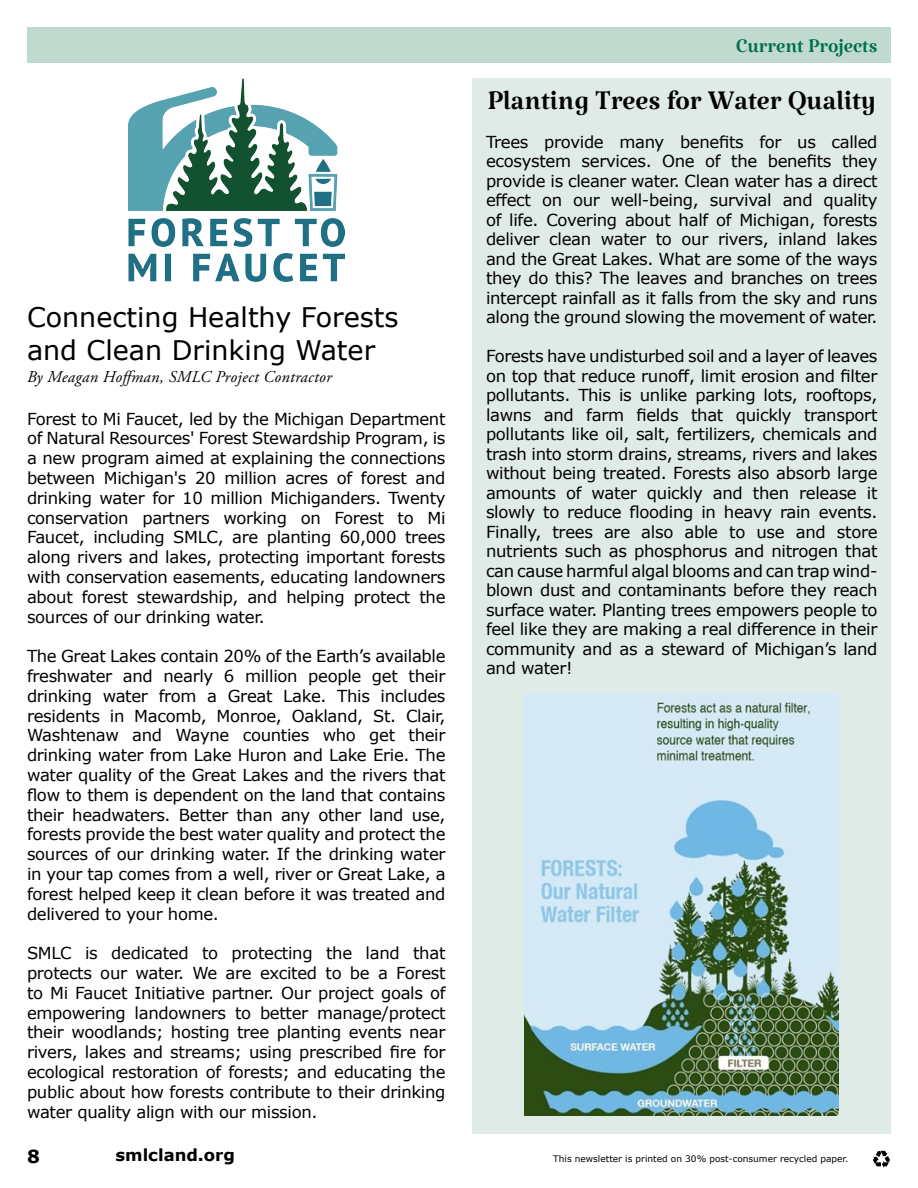
<style>
.page{position:relative;width:918px;height:1188px;background:#fff}
.page>*{position:absolute;margin:0;border:0;box-sizing:border-box;transform-origin:0 0}
.t1{font:37.5px "Katibeh";color:#000}
.t2{font:27px/32.4px "Verdana";color:#000}
.t3{font:27px "Katibeh";color:#00704a}
.t4{font:700 18px "Verdana";color:#000}
.t5{font:16.5px/19.8px "Verdana";letter-spacing:-.02em;color:#000;text-align:justify}
.t6{font:italic 16.5px "Adobe Garamond Pro";letter-spacing:.02em;color:#000}
.t7{font:700 16.5px "Verdana";color:#000}
.t8{font:9px "Verdana";color:#000}
</style>
<div class="page">
<svg style="left:873px;top:1151px;width:17px;height:17px"></svg>
<div style="left:27px;top:27px;width:864px;height:35px;background:#c1dad0"></div>
<img style="left:128px;top:79px;width:216px;height:203px">
<div style="left:472px;top:79px;width:419px;height:1055px;background:#dfebe6"></div>
<img style="left:525px;top:693px;width:314px;height:423px">
<h2 class="t2" style="left:27px;top:301px;width:373px">Connecting Healthy Forests and Clean Drinking Water</h2>
<p class="t6" style="left:27px;top:367px;width:306px">By Meagan Hoffman, SMLC Project Contractor</p>
<p class="t5" style="left:27px;top:409px;width:420px">Forest to Mi Faucet, led by the Michigan Department of Natural Resources' Forest Stewardship Program, is a new program aimed at explaining the connections between Michigan's 20 million acres of forest and drinking water for 10 million Michiganders. Twenty conservation partners working on Forest to Mi Faucet, including SMLC, are planting 60,000 trees along rivers and lakes, protecting important forests with conservation easements, educating landowners about forest stewardship, and helping protect the sources of our drinking water.</p>
<p class="t5" style="left:27px;top:646px;width:420px">The Great Lakes contain 20% of the Earth’s available freshwater and nearly 6 million people get their drinking water from a Great Lake. This includes residents in Macomb, Monroe, Oakland, St. Clair, Washtenaw and Wayne counties who get their drinking water from Lake Huron and Lake Erie. The water quality of the Great Lakes and the rivers that flow to them is dependent on the land that contains their headwaters. Better than any other land use, forests provide the best water quality and protect the sources of our drinking water. If the drinking water in your tap comes from a well, river or Great Lake, a forest helped keep it clean before it was treated and delivered to your home.</p>
<p class="t5" style="left:27px;top:943px;width:420px">SMLC is dedicated to protecting the land that protects our water. We are excited to be a Forest to Mi Faucet Initiative partner. Our project goals of empowering landowners to better manage/protect their woodlands; hosting tree planting events near rivers, lakes and streams; using prescribed fire for ecological restoration of forests; and educating the public about how forests contribute to their drinking water quality align with our mission.</p>
<h2 class="t3" style="left:736px;top:26px;width:143px">Current Projects</h2>
<h1 class="t1" style="left:487px;top:74px;width:390px">Planting Trees for Water Quality</h1>
<p class="t5" style="left:486px;top:132px;width:393px">Trees provide many benefits for us called ecosystem services. One of the benefits they provide is cleaner water. Clean water has a direct effect on our well-being, survival and quality of life. Covering about half of Michigan, forests deliver clean water to our rivers, inland lakes and the Great Lakes. What are some of the ways they do this? The leaves and branches on trees intercept rainfall as it falls from the sky and runs along the ground slowing the movement of water.</p>
<p class="t5" style="left:486px;top:347px;width:393px">Forests have undisturbed soil and a layer of leaves on top that reduce runoff, limit erosion and filter pollutants. This is unlike parking lots, rooftops, lawns and farm fields that quickly transport pollutants like oil, salt, fertilizers, chemicals and trash into storm drains, streams, rivers and lakes without being treated. Forests also absorb large amounts of water quickly and then release it slowly to reduce flooding in heavy rain events.<br>Finally, trees are also able to use and store nutrients such as phosphorus and nitrogen that can cause harmful algal blooms and can trap wind&shy;blown dust and contaminants before they reach surface water. Planting trees empowers people to feel like they are making a real difference in their community and as a steward of Michigan’s land and water!</p>
<p class="t4" style="left:27px;top:1144px;width:14px">8</p>
<p class="t7" style="left:115px;top:1143px;width:121px">smlcland.org</p>
<p class="t8" style="left:553px;top:1152px;width:297px">This newsletter is printed on 30% post-consumer recycled paper.</p>
</div>
